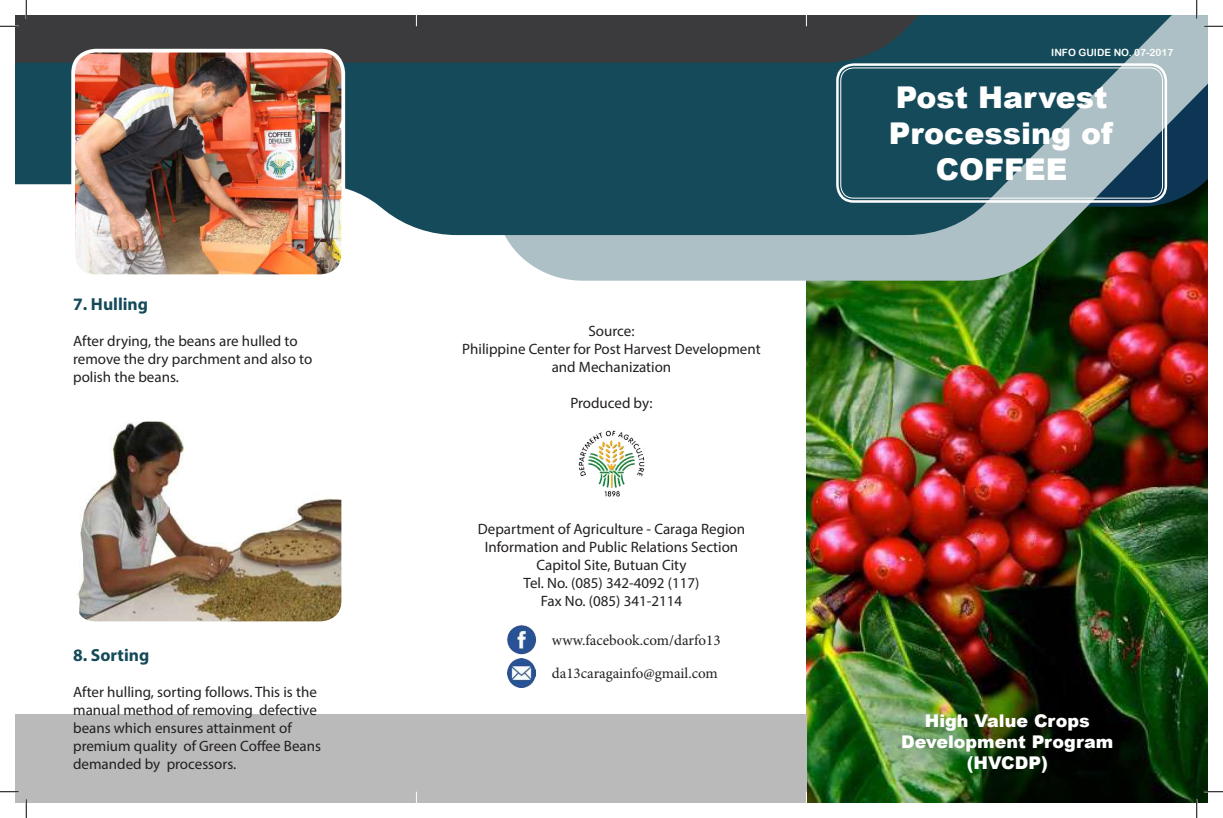
<style>
.page{position:relative;width:1223px;height:818px;background:#fff}
.page>*{position:absolute;margin:0;border:0;box-sizing:border-box;transform-origin:0 0}
.t1{font:900 30px/36px "Arial";color:#fff;text-align:center}
.t2{font:900 17.5px/21px "Arial";color:#fff;text-align:center}
.t3{font:700 17.5px "Myriad Pro";color:#144a59}
.t4{font:15px/18px "Myriad Pro";color:#231f20;text-align:center}
.t5{font:15px "Minion Pro";color:#231f20}
.t6{font:10px "Arial Rounded MT Bold";color:#fff}
</style>
<div class="page">
<img style="left:806px;top:280px;width:401px;height:522px">
<div style="left:15px;top:714px;width:791px;height:88px;background:#bababb"></div>
<svg style="left:496px;top:15px;width:712px;height:265px;background:#8a9393"></svg>
<svg style="left:15px;top:15px;width:1156px;height:220px;background:#2f5560"></svg>
<img style="left:578px;top:430px;width:67px;height:67px">
<img style="left:507px;top:625px;width:30px;height:30px">
<img style="left:507px;top:658px;width:29px;height:29px">
<img style="left:73px;top:51px;width:270px;height:222px">
<div style="left:71px;top:49px;width:274px;height:229px;border:4px solid #fff;border-radius:22px"></div>
<img style="left:77px;top:423px;width:263px;height:197px">
<div style="left:71px;top:418px;width:274px;height:207px;border:4px solid #fff;border-radius:22px"></div>
<div style="left:836px;top:63px;width:331px;height:140px;border:2px solid #fff;border-radius:16px"></div>
<div style="left:840px;top:67px;width:322px;height:131px;border:1px solid #fff;border-radius:13px"></div>
<svg style="left:0;top:25px;width:19px;height:2px"></svg>
<svg style="left:1204px;top:25px;width:18px;height:2px"></svg>
<svg style="left:0;top:791px;width:19px;height:1px"></svg>
<svg style="left:1204px;top:790px;width:18px;height:2px"></svg>
<svg style="left:25px;top:0;width:2px;height:19px"></svg>
<svg style="left:25px;top:799px;width:2px;height:19px"></svg>
<svg style="left:1195px;top:0;width:2px;height:19px"></svg>
<svg style="left:1195px;top:799px;width:2px;height:19px"></svg>
<p class="t3" style="left:73px;top:292px;width:76px">7. Hulling</p>
<p class="t4" style="left:73px;top:331px;width:241px;text-align:left">After drying, the beans are hulled to remove the dry parchment and also to polish the beans.</p>
<p class="t3" style="left:73px;top:643px;width:78px">8. Sorting</p>
<p class="t4" style="left:73px;top:682px;width:249px;text-align:left">After hulling, sorting follows. This is the manual method of removing defective beans which ensures attainment of premium quality of Green Coffee Beans demanded by processors.</p>
<p class="t4" style="left:462px;top:321px;width:300px">Source:<br>Philippine Center for Post Harvest Development and Mechanization</p>
<p class="t4" style="left:570px;top:393px;width:84px">Produced by:</p>
<p class="t4" style="left:478px;top:519px;width:269px">Department of Agriculture - Caraga Region<br>Information and Public Relations Section<br>Capitol Site, Butuan City<br>Tel. No. (085) 342-4092 (117)<br>Fax No. (085) 341-2114</p>
<p class="t5" style="left:552px;top:630px;width:170px">www.facebook.com/darfo13</p>
<p class="t5" style="left:552px;top:663px;width:167px">da13caragainfo@gmail.com</p>
<p class="t6" style="left:1051px;top:47px;width:124px">INFO GUIDE NO. 07-2017</p>
<h1 class="t1" style="left:888px;top:78px;width:225px">Post Harvest<br>Processing of<br>COFFEE</h1>
<p class="t2" style="left:901px;top:709px;width:213px">High Value Crops<br>Development Program (HVCDP)</p>
</div>
